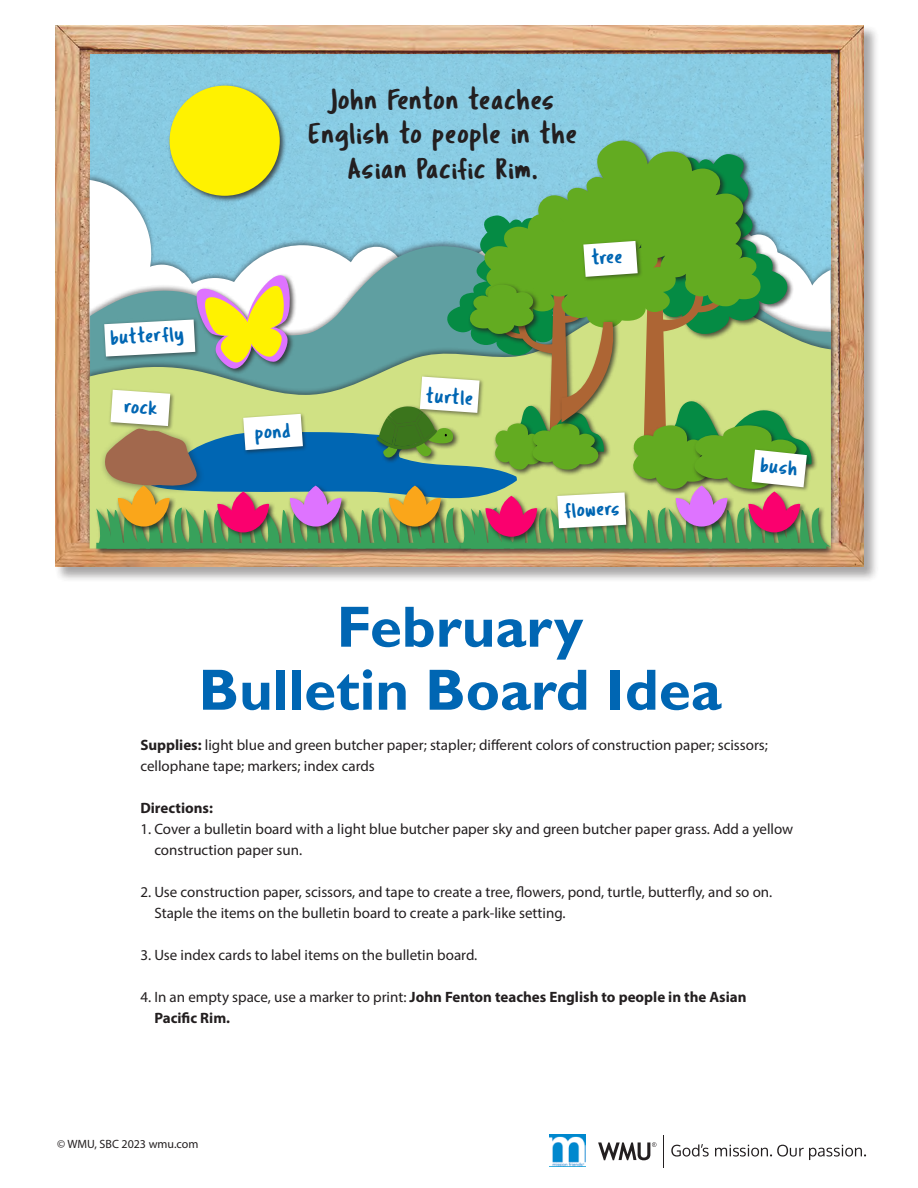
<style>
.page{position:relative;width:918px;height:1188px;background:#fff}
.page>*{position:absolute;margin:0;border:0;box-sizing:border-box;transform-origin:0 0}
.t1{font:700 58.5px/63px "Gill Sans";color:#0066b3;text-align:center}
.t2{font:30px/34.5px "Tragic Marker";letter-spacing:.025em;color:#231f20;text-align:center}
.t3{font:21px "Tragic Marker";color:#0066b3}
.t4{font:15px/21px "Myriad Pro";color:#231f20}
.t5{font:700 15px/21px "Myriad Pro";color:#231f20}
.t6{font:12px "Myriad Pro";color:#231f20}
.s1{font-weight:700}
.s2{font-weight:400}
</style>
<div class="page">
<div style="left:55px;top:25px;width:825px;height:557px;background:#231f20;opacity:.45"></div>
<img style="left:55px;top:25px;width:809px;height:542px">
<div style="left:90px;top:54px;width:741px;height:484px;background:#89cbe2"></div>
<hr style="left:663px;top:1135px;width:1px;height:32px;background:#231f20">
<svg style="left:598px;top:1142px;width:58px;height:18px"></svg>
<svg style="left:671px;top:1144px;width:38px;height:13px"></svg>
<svg style="left:715px;top:1145px;width:151px;height:15px"></svg>
<img style="left:550px;top:1135px;width:36px;height:32px">
<div style="left:94px;top:506px;width:377px;height:49px;background:#231f20;opacity:.75"></div>
<div style="left:458px;top:506px;width:379px;height:49px;background:#231f20;opacity:.75"></div>
<div style="left:167px;top:83px;width:119px;height:119px;background:#231f20;opacity:.75"></div>
<div style="left:170px;top:86px;width:110px;height:110px;background:#fff200;border-radius:50%"></div>
<svg style="left:90px;top:141px;width:741px;height:408px"></svg>
<h3 class="t3" style="left:111px;top:325px;width:75px;rotate:-3deg">butterfly</h3>
<h3 class="t3" style="left:126px;top:393px;width:35px;rotate:4deg">rock</h3>
<h2 class="t2" style="left:309px;top:81px;width:271px">John Fenton teaches<br>English to people in the<br>Asian Pacific Rim.</h2>
<h3 class="t3" style="left:592px;top:245px;width:32px;rotate:-4deg">tree</h3>
<h3 class="t3" style="left:254px;top:420px;width:37px;rotate:-4deg">pond</h3>
<h3 class="t3" style="left:428px;top:383px;width:48px;rotate:4deg">turtle</h3>
<h3 class="t3" style="left:564px;top:498px;width:57px;rotate:-3deg">flowers</h3>
<h1 class="t1" style="left:199px;top:595px;width:524px">February<br>Bulletin Board Idea</h1>
<h3 class="t3" style="left:763px;top:452px;width:38px;rotate:6deg">bush</h3>
<p class="t4" style="left:140px;top:734px;width:629px"><span class="s1">Supplies:</span> light blue and green butcher paper; stapler; different colors of construction paper; scissors; cellophane tape; markers; index cards</p>
<p class="t5" style="left:140px;top:797px;width:74px">Directions:</p>
<p class="t4" style="left:154px;top:818px;width:640px;text-indent:-14px">1. Cover a bulletin board with a light blue butcher paper sky and green butcher paper grass. Add a yellow construction paper sun.</p>
<p class="t4" style="left:154px;top:881px;width:619px;text-indent:-14px">2. Use construction paper, scissors, and tape to create a tree, flowers, pond, turtle, butterfly, and so on.<br>Staple the items on the bulletin board to create a park-like setting.</p>
<p class="t4" style="left:140px;top:944px;width:339px">3. Use index cards to label items on the bulletin board.</p>
<p class="t5" style="left:154px;top:986px;width:594px;text-indent:-14px"><span class="s2">4. In an empty space, use a marker to print:</span> John Fenton teaches English to people in the Asian<br>Pacific Rim.</p>
<p class="t6" style="left:57px;top:1137px;width:143px">© WMU, SBC 2023 wmu.com</p>
</div>
